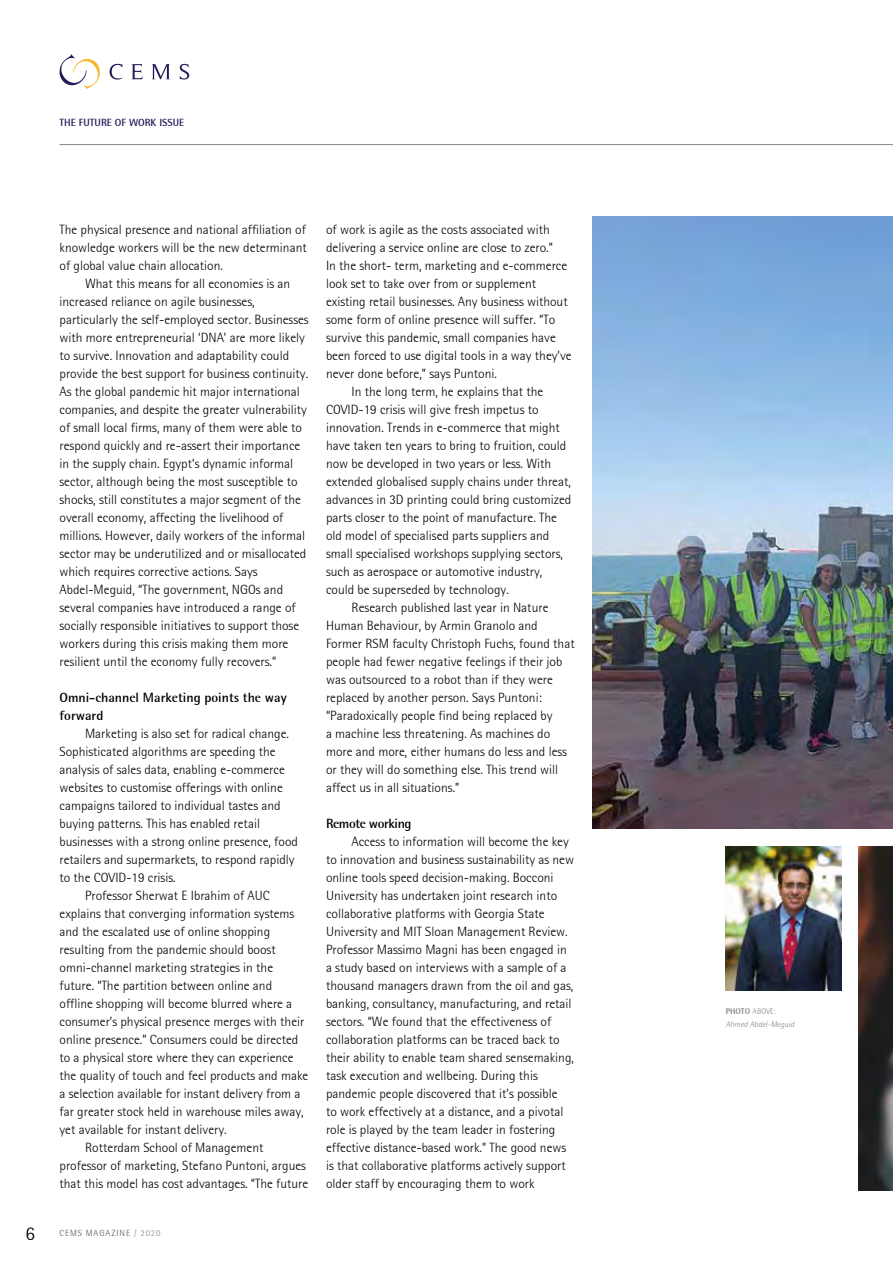
<style>
.page{position:relative;width:893px;height:1263px;background:#fff}
.page>*{position:absolute;margin:0;border:0;box-sizing:border-box;transform-origin:0 0}
.t1{font:300 19.5px "Rotis Semi Sans";color:#000}
.t2{font:300 13.5px/18px "Rotis Semi Sans";color:#000}
.t3{font:700 13.5px/18px "Rotis Semi Sans";color:#000}
.t4{font:700 13.5px "Rotis Semi Sans";letter-spacing:-.03em;color:#000}
.t5{font:700 10.5px "Rotis Semi Sans";color:#231956}
.t6{font:300 9px "Rotis Semi Sans";letter-spacing:.1em;color:#575756}
.t7{font:italic 300 8.25px/12.6px "Rotis Semi Sans";color:#878787}
.s1{color:#878787}
.s2{font-weight:800;font-style:normal}
.s3{font-style:normal}
</style>
<div class="page">
<svg style="left:59px;top:54px;width:41px;height:35px"></svg>
<svg style="left:110px;top:64px;width:13px;height:16px"></svg>
<svg style="left:132px;top:64px;width:11px;height:15px"></svg>
<svg style="left:152px;top:64px;width:18px;height:15px"></svg>
<svg style="left:180px;top:64px;width:9px;height:16px"></svg>
<hr style="left:60px;top:144px;width:833px;height:1px;background:#878787">
<img style="left:592px;top:216px;width:301px;height:612px">
<img style="left:859px;top:846px;width:34px;height:345px">
<img style="left:726px;top:846px;width:116px;height:144px">
<p class="t5" style="left:60px;top:116px;width:126px">THE FUTURE OF WORK ISSUE</p>
<p class="t2" style="left:60px;top:220px;width:249px;text-align:justify">The physical presence and national affiliation of knowledge workers will be the new determinant of global value chain allocation.</p>
<p class="t2" style="left:60px;top:274px;width:251px;text-indent:26px">What this means for all economies is an increased reliance on agile businesses, particularly the self-employed sector. Businesses with more entrepreneurial ‘DNA’ are more likely to survive. Innovation and adaptability could provide the best support for business continuity.<br>As the global pandemic hit major international companies, and despite the greater vulnerability of small local firms, many of them were able to respond quickly and re-assert their importance in the supply chain. Egypt’s dynamic informal sector, although being the most susceptible to shocks, still constitutes a major segment of the overall economy, affecting the livelihood of millions. However, daily workers of the informal sector may be underutilized and or misallocated which requires corrective actions. Says Abdel-Meguid, “The government, NGOs and several companies have introduced a range of socially responsible initiatives to support those workers during this crisis making them more resilient until the economy fully recovers.”</p>
<p class="t3" style="left:60px;top:688px;width:229px">Omni-channel Marketing points the way forward</p>
<p class="t2" style="left:85px;top:724px;width:206px">Marketing is also set for radical change.</p>
<p class="t2" style="left:60px;top:742px;width:218px">Sophisticated algorithms are speeding the</p>
<p class="t2" style="left:60px;top:760px;width:227px">analysis of sales data, enabling e-commerce</p>
<p class="t2" style="left:60px;top:778px;width:225px">websites to customise offerings with online</p>
<p class="t2" style="left:60px;top:796px;width:223px">campaigns tailored to individual tastes and</p>
<p class="t2" style="left:60px;top:814px;width:202px">buying patterns. This has enabled retail</p>
<p class="t2" style="left:60px;top:832px;width:240px">businesses with a strong online presence, food</p>
<p class="t2" style="left:60px;top:850px;width:237px">retailers and supermarkets, to respond rapidly</p>
<p class="t2" style="left:60px;top:868px;width:118px">to the COVID-19 crisis.</p>
<p class="t2" style="left:85px;top:886px;width:186px">Professor Sherwat E Ibrahim of AUC</p>
<p class="t2" style="left:60px;top:904px;width:236px">explains that converging information systems</p>
<p class="t2" style="left:60px;top:922px;width:212px">and the escalated use of online shopping</p>
<p class="t2" style="left:60px;top:940px;width:218px">resulting from the pandemic should boost</p>
<p class="t2" style="left:60px;top:958px;width:215px">omni-channel marketing strategies in the</p>
<p class="t2" style="left:60px;top:976px;width:214px">future. “The partition between online and</p>
<p class="t2" style="left:60px;top:994px;width:234px">offline shopping will become blurred where a</p>
<p class="t2" style="left:60px;top:1012px;width:246px">consumer’s physical presence merges with their</p>
<p class="t2" style="left:60px;top:1030px;width:240px">online presence.” Consumers could be directed</p>
<p class="t2" style="left:60px;top:1048px;width:236px">to a physical store where they can experience</p>
<p class="t2" style="left:60px;top:1066px;width:250px">the quality of touch and feel products and make</p>
<p class="t2" style="left:60px;top:1084px;width:242px">a selection available for instant delivery from a</p>
<p class="t2" style="left:60px;top:1102px;width:246px">far greater stock held in warehouse miles away,</p>
<p class="t2" style="left:60px;top:1120px;width:169px">yet available for instant delivery.</p>
<p class="t2" style="left:85px;top:1138px;width:180px">Rotterdam School of Management</p>
<p class="t2" style="left:60px;top:1156px;width:248px">professor of marketing, Stefano Puntoni, argues</p>
<p class="t2" style="left:60px;top:1174px;width:250px">that this model has cost advantages. “The future</p>
<h1 class="t1" style="left:26px;top:1222px;width:11px">6</h1>
<p class="t6" style="left:60px;top:1228px;width:103px">CEMS MAGAZINE <span class="s1">/ 2020</span></p>
<p class="t2" style="left:326px;top:220px;width:225px">of work is agile as the costs associated with</p>
<p class="t2" style="left:326px;top:238px;width:229px">delivering a service online are close to zero.”</p>
<p class="t2" style="left:326px;top:256px;width:243px">In the short- term, marketing and e-commerce</p>
<p class="t2" style="left:326px;top:274px;width:212px">look set to take over from or supplement</p>
<p class="t2" style="left:326px;top:292px;width:243px">existing retail businesses. Any business without</p>
<p class="t2" style="left:326px;top:310px;width:231px">some form of online presence will suffer. “To</p>
<p class="t2" style="left:326px;top:328px;width:231px">survive this pandemic, small companies have</p>
<p class="t2" style="left:326px;top:346px;width:247px">been forced to use digital tools in a way they’ve</p>
<p class="t2" style="left:326px;top:364px;width:173px">never done before,” says Puntoni.</p>
<p class="t2" style="left:351px;top:382px;width:193px">In the long term, he explains that the</p>
<p class="t2" style="left:326px;top:400px;width:214px">COVID-19 crisis will give fresh impetus to</p>
<p class="t2" style="left:326px;top:418px;width:235px">innovation. Trends in e-commerce that might</p>
<p class="t2" style="left:326px;top:436px;width:242px">have taken ten years to bring to fruition, could</p>
<p class="t2" style="left:326px;top:454px;width:227px">now be developed in two years or less. With</p>
<p class="t2" style="left:326px;top:472px;width:246px">extended globalised supply chains under threat,</p>
<p class="t2" style="left:326px;top:490px;width:247px">advances in 3D printing could bring customized</p>
<p class="t2" style="left:326px;top:508px;width:232px">parts closer to the point of manufacture. The</p>
<p class="t2" style="left:326px;top:526px;width:225px">old model of specialised parts suppliers and</p>
<p class="t2" style="left:326px;top:544px;width:238px">small specialised workshops supplying sectors,</p>
<p class="t2" style="left:326px;top:562px;width:218px">such as aerospace or automotive industry,</p>
<p class="t2" style="left:326px;top:580px;width:184px">could be superseded by technology.</p>
<p class="t2" style="left:351px;top:598px;width:198px">Research published last year in Nature</p>
<p class="t2" style="left:326px;top:616px;width:213px">Human Behaviour, by Armin Granolo and</p>
<p class="t2" style="left:326px;top:634px;width:250px">Former RSM faculty Christoph Fuchs, found that</p>
<p class="t2" style="left:326px;top:652px;width:238px">people had fewer negative feelings if their job</p>
<p class="t2" style="left:326px;top:670px;width:228px">was outsourced to a robot than if they were</p>
<p class="t2" style="left:326px;top:688px;width:217px">replaced by another person. Says Puntoni:</p>
<p class="t2" style="left:326px;top:706px;width:228px">“Paradoxically people find being replaced by</p>
<p class="t2" style="left:326px;top:724px;width:226px">a machine less threatening. As machines do</p>
<p class="t2" style="left:326px;top:742px;width:242px">more and more, either humans do less and less</p>
<p class="t2" style="left:326px;top:760px;width:234px">or they will do something else. This trend will</p>
<p class="t2" style="left:326px;top:778px;width:135px">affect us in all situations.”</p>
<p class="t4" style="left:326px;top:815px;width:87px">Remote working</p>
<p class="t2" style="left:326px;top:832px;width:250px;text-indent:26px">Access to information will become the key to innovation and business sustainability as new online tools speed decision-making. Bocconi University has undertaken joint research into collaborative platforms with Georgia State University and MIT Sloan Management Review.<br>Professor Massimo Magni has been engaged in a study based on interviews with a sample of a thousand managers drawn from the oil and gas, banking, consultancy, manufacturing, and retail sectors. “We found that the effectiveness of collaboration platforms can be traced back to their ability to enable team shared sensemaking, task execution and wellbeing. During this pandemic people discovered that it’s possible<br>to work effectively at a distance, and a pivotal role is played by the team leader in fostering effective distance-based work.” The good news is that collaborative platforms actively support older staff by encouraging them to work</p>
<p class="t7" style="left:726px;top:1005px;width:70px"><span class="s2">PHOTO</span> <span class="s3">ABOVE:<br></span>Ahmed Abdel-Meguid</p>
</div>
